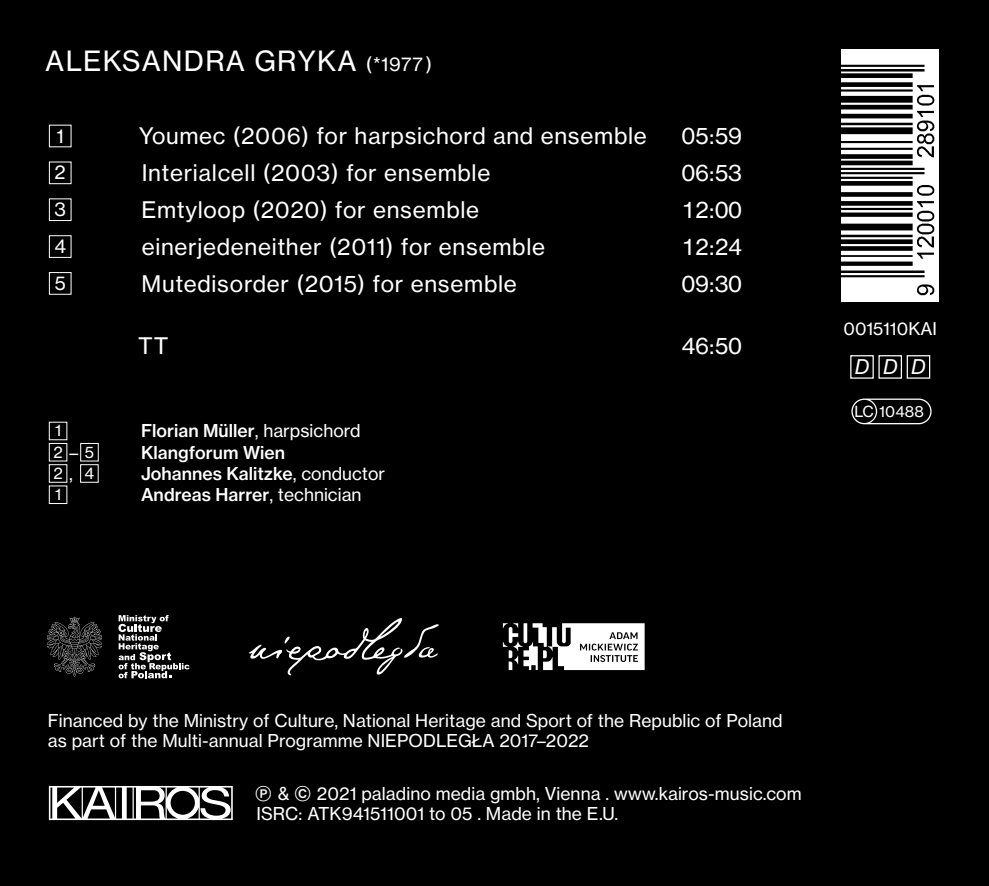
<style>
.page{position:relative;width:989px;height:886px;background:#000}
.page>*{position:absolute;margin:0;border:0;box-sizing:border-box;transform-origin:0 0}
.t1{font:27.5px "N Haas Grotesk TX Pro 55 Rg";letter-spacing:.045em;color:#fff}
.tracklist{font:22.5px "N Haas Grotesk TX Pro 55 Rg";letter-spacing:.03em;color:#fff}
.t2{font:20px "N Haas Grotesk TX Pro 56 It";color:#fff}
.t3{font:18.75px "N Haas Grotesk TX Pro 55 Rg";color:#fff}
.fließtext_deutsch{font:17.5px/20px "N Haas Grotesk TX Pro 55 Rg";letter-spacing:.005em;color:#fff}
.credits{font:17.5px "N Haas Grotesk TX Pro 65 Md";color:#fff}
.credits-2{font:17.5px "N Haas Grotesk TX Pro 55 Rg";color:#fff}
.fließtext{font:17.25px "N Haas Grotesk TX Pro 55 Rg";color:#fff}
.t4{font:15.75px "N Haas Grotesk TX Pro 55 Rg";color:#fff}
.fließtext_deutsch-2{font:15px "N Haas Grotesk TX Pro 55 Rg";color:#fff}
.s1{font-size:18.75px}
.s2{font-family:"N Haas Grotesk TX Pro 55 Rg"}
.s3{font-size:20px}
</style>
<div class="page">
<img style="left:841px;top:50px;width:97px;height:252px">
<div style="left:850px;top:355px;width:23px;height:24px;border:1px solid #fff"></div>
<div style="left:878px;top:355px;width:24px;height:24px;border:1px solid #fff"></div>
<div style="left:906px;top:355px;width:24px;height:24px;border:1px solid #fff"></div>
<div style="left:49px;top:422px;width:18px;height:18px;border:1px solid #fff"></div>
<div style="left:49px;top:443px;width:18px;height:18px;border:1px solid #fff"></div>
<div style="left:80px;top:443px;width:19px;height:18px;border:1px solid #fff"></div>
<div style="left:49px;top:464px;width:18px;height:19px;border:1px solid #fff"></div>
<div style="left:80px;top:464px;width:19px;height:19px;border:1px solid #fff"></div>
<div style="left:49px;top:485px;width:18px;height:19px;border:1px solid #fff"></div>
<div style="left:49px;top:161px;width:23px;height:23px;border:1px solid #fff"></div>
<div style="left:49px;top:198px;width:23px;height:23px;border:1px solid #fff"></div>
<div style="left:49px;top:235px;width:23px;height:23px;border:1px solid #fff"></div>
<div style="left:49px;top:272px;width:23px;height:23px;border:1px solid #fff"></div>
<svg style="left:851px;top:398px;width:80px;height:26px"></svg>
<svg style="left:49px;top:786px;width:184px;height:34px"></svg>
<svg style="left:47px;top:617px;width:55px;height:60px"></svg>
<svg style="left:118px;top:615px;width:72px;height:63px"></svg>
<svg style="left:503px;top:623px;width:141px;height:47px"></svg>
<svg style="left:249px;top:618px;width:190px;height:57px"></svg>
<p class="t1" style="left:45px;top:44px;width:388px">ALEKSANDRA GRYKA <span class="s1">(*1977 )</span></p>
<p class="t3" style="left:57px;top:124px;width:9px">1</p>
<p class="tracklist" style="left:139px;top:122px;width:510px">Youmec (2006) for harpsichord and ensemble</p>
<p class="tracklist" style="left:681px;top:122px;width:63px">05:59</p>
<p class="t3" style="left:55px;top:161px;width:13px">2</p>
<p class="tracklist" style="left:142px;top:159px;width:350px">Interialcell (2003) for ensemble</p>
<p class="tracklist" style="left:681px;top:159px;width:63px">06:53</p>
<p class="t3" style="left:54px;top:198px;width:13px">3</p>
<p class="tracklist" style="left:142px;top:196px;width:339px">Emtyloop (2020) for ensemble</p>
<p class="tracklist" style="left:681px;top:196px;width:63px">12:00</p>
<p class="t3" style="left:54px;top:235px;width:13px">4</p>
<p class="tracklist" style="left:142px;top:233px;width:405px">einerjedeneither (2011) for ensemble</p>
<p class="tracklist" style="left:681px;top:233px;width:63px">12:24</p>
<p class="t3" style="left:55px;top:272px;width:13px">5</p>
<p class="tracklist" style="left:142px;top:270px;width:377px">Mutedisorder (2015) for ensemble</p>
<p class="tracklist" style="left:681px;top:270px;width:63px">09:30</p>
<p class="tracklist" style="left:138px;top:331px;width:32px">TT</p>
<p class="tracklist" style="left:681px;top:331px;width:63px">46:50</p>
<p class="t4" style="left:55px;top:421px;width:8px">1</p>
<p class="credits" style="left:141px;top:420px;width:221px">Florian Müller<span class="s2">, harpsichord</span></p>
<p class="t4" style="left:53px;top:442px;width:11px">2</p>
<p class="credits-2" style="left:69px;top:441px;width:10px">–</p>
<p class="t4" style="left:85px;top:442px;width:11px">5</p>
<p class="credits" style="left:141px;top:441px;width:146px">Klangforum Wien</p>
<p class="t4" style="left:53px;top:463px;width:11px">2</p>
<p class="credits-2" style="left:69px;top:463px;width:5px">,</p>
<p class="t4" style="left:84px;top:463px;width:11px">4</p>
<p class="credits" style="left:141px;top:463px;width:245px">Johannes Kalitzke<span class="s2">, conductor</span></p>
<p class="t4" style="left:55px;top:485px;width:8px">1</p>
<p class="credits" style="left:141px;top:484px;width:222px">Andreas Harrer<span class="s2">, technician</span></p>
<p class="fließtext" style="left:843px;top:318px;width:95px">0015110KAI</p>
<p class="t2" style="left:854px;top:354px;width:16px">D</p>
<p class="t2" style="left:883px;top:354px;width:16px">D</p>
<p class="t2" style="left:911px;top:354px;width:16px">D</p>
<p class="fließtext_deutsch-2" style="left:854px;top:403px;width:71px">LC 10488</p>
<p class="fließtext_deutsch" style="left:48px;top:710px;width:736px">Financed by the Ministry of Culture, National Heritage and Sport of the Republic of Poland as part of the Multi-annual Programme NIEPODLEGŁA 2017–2022</p>
<p class="fließtext_deutsch" style="left:255px;top:784px;width:548px"><span class="s3">Ⓟ</span> &amp; <span class="s3">©</span> 2021 paladino media gmbh, Vienna . www.kairos-music.com</p>
<p class="fließtext_deutsch" style="left:256px;top:804px;width:363px">ISRC: ATK941511001 to 05 . Made in the E.U.</p>
</div>
